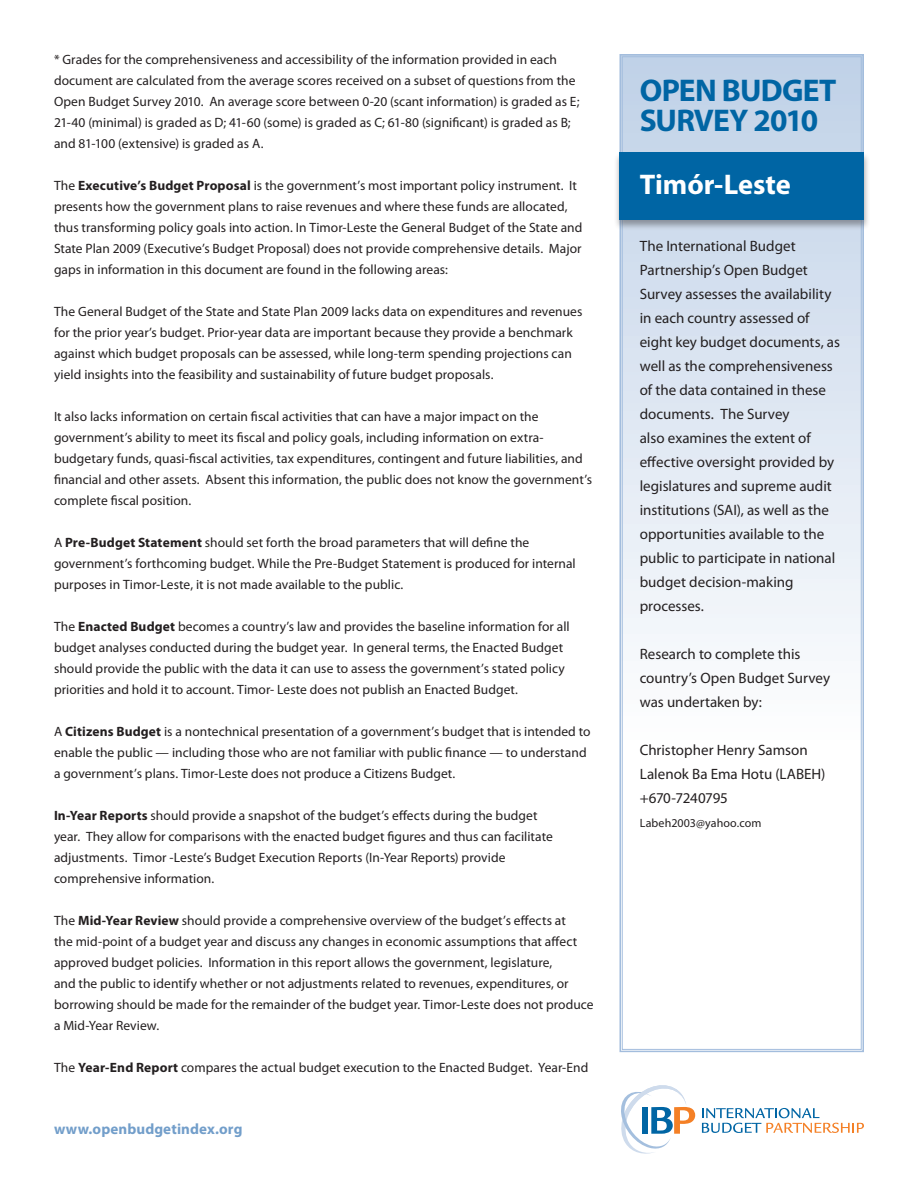
<style>
.page{position:relative;width:918px;height:1188px;background:#fff}
.page>*{position:absolute;margin:0;border:0;box-sizing:border-box;transform-origin:0 0}
.TX_H1{font:700 31.5px/30px "Myriad Pro";letter-spacing:-.025em;color:#0065a4}
.TX_H1-2{font:700 28.5px "Myriad Pro";letter-spacing:-.005em;color:#fff}
.TX_SIDEBAR{font:15px/24px "Myriad Pro";color:#231f20}
.URL{font:700 15px "Myriad Pro";letter-spacing:.01em;color:#729eca}
.TX_SIDEBAR-2{font:15px "Myriad Pro";letter-spacing:-.025em;color:#231f20}
.TEXT{font:13.5px/21px "Myriad Pro";letter-spacing:.005em;color:#231f20}
.TX_SIDEBAR_EMAIL{font:12px "Myriad Pro";letter-spacing:.01em;color:#231f20}
.s1{font-weight:700}
</style>
<div class="page">
<svg style="left:619px;top:54px;width:245px;height:999px"></svg>
<svg style="left:621px;top:1085px;width:74px;height:69px"></svg>
<svg style="left:702px;top:1108px;width:162px;height:25px"></svg>
<div style="left:613px;top:151px;width:257px;height:80px;background:#231f20;opacity:.4"></div>
<div style="left:620px;top:152px;width:244px;height:68px;background:#0065a4"></div>
<p class="TEXT" style="left:54px;top:49px;width:527px">* Grades for the comprehensiveness and accessibility of the information provided in each document are calculated from the average scores received on a subset of questions from the Open Budget Survey 2010. An average score between 0-20 (scant information) is graded as E; 21-40 (minimal) is graded as D; 41-60 (some) is graded as C; 61-80 (significant) is graded as B; and 81-100 (extensive) is graded as A.</p>
<p class="TEXT" style="left:54px;top:175px;width:530px">The <span class="s1">Executive’s Budget Proposal</span> is the government’s most important policy instrument. It presents how the government plans to raise revenues and where these funds are allocated, thus transforming policy goals into action. In Timor-Leste the General Budget of the State and State Plan 2009 (Executive’s Budget Proposal) does not provide comprehensive details. Major gaps in information in this document are found in the following areas:</p>
<p class="TEXT" style="left:54px;top:301px;width:530px">The General Budget of the State and State Plan 2009 lacks data on expenditures and revenues for the prior year’s budget. Prior-year data are important because they provide a benchmark against which budget proposals can be assessed, while long-term spending projections can yield insights into the feasibility and sustainability of future budget proposals.</p>
<p class="TEXT" style="left:54px;top:406px;width:540px">It also lacks information on certain fiscal activities that can have a major impact on the government’s ability to meet its fiscal and policy goals, including information on extra&shy;budgetary funds, quasi-fiscal activities, tax expenditures, contingent and future liabilities, and financial and other assets. Absent this information, the public does not know the government’s complete fiscal position.</p>
<p class="TEXT" style="left:54px;top:532px;width:523px">A <span class="s1">Pre-Budget Statement</span> should set forth the broad parameters that will define the government’s forthcoming budget. While the Pre-Budget Statement is produced for internal purposes in Timor-Leste, it is not made available to the public.</p>
<p class="TEXT" style="left:54px;top:616px;width:517px">The <span class="s1">Enacted Budget</span> becomes a country’s law and provides the baseline information for all budget analyses conducted during the budget year. In general terms, the Enacted Budget should provide the public with the data it can use to assess the government’s stated policy priorities and hold it to account. Timor- Leste does not publish an Enacted Budget.</p>
<p class="TEXT" style="left:54px;top:721px;width:538px">A <span class="s1">Citizens Budget</span> is a nontechnical presentation of a government’s budget that is intended to enable the public — including those who are not familiar with public finance — to understand a government’s plans. Timor-Leste does not produce a Citizens Budget.</p>
<p class="TEXT" style="left:54px;top:805px;width:500px"><span class="s1">In-Year Reports</span> should provide a snapshot of the budget’s effects during the budget year. They allow for comparisons with the enacted budget figures and thus can facilitate adjustments. Timor -Leste’s Budget Execution Reports (In-Year Reports) provide comprehensive information.</p>
<p class="TEXT" style="left:54px;top:910px;width:541px">The <span class="s1">Mid-Year Review</span> should provide a comprehensive overview of the budget’s effects at<br>the mid-point of a budget year and discuss any changes in economic assumptions that affect approved budget policies. Information in this report allows the government, legislature,<br>and the public to identify whether or not adjustments related to revenues, expenditures, or borrowing should be made for the remainder of the budget year. Timor-Leste does not produce a Mid-Year Review.</p>
<p class="TEXT" style="left:54px;top:1057px;width:536px">The <span class="s1">Year-End Report</span> compares the actual budget execution to the Enacted Budget. Year-End</p>
<p class="URL" style="left:54px;top:1119px;width:190px">www.openbudgetindex.org</p>
<p class="TX_H1" style="left:640px;top:75px;width:198px">OPEN BUDGET<br>SURVEY 2010</p>
<p class="TX_H1-2" style="left:640px;top:166px;width:153px">Timór-Leste</p>
<p class="TX_SIDEBAR" style="left:640px;top:234px;width:202px">The International Budget<br>Partnership’s Open Budget<br>Survey assesses the availability in each country assessed of eight key budget documents, as well as the comprehensiveness of the data contained in these documents. The Survey<br>also examines the extent of effective oversight provided by legislatures and supreme audit institutions (SAI), as well as the opportunities available to the public to participate in national budget decision-making processes.</p>
<p class="TX_SIDEBAR" style="left:640px;top:642px;width:192px">Research to complete this country’s Open Budget Survey was undertaken by:</p>
<p class="TX_SIDEBAR" style="left:640px;top:738px;width:170px">Christopher Henry Samson</p>
<p class="TX_SIDEBAR" style="left:640px;top:762px;width:187px">Lalenok Ba Ema Hotu (LABEH)</p>
<p class="TX_SIDEBAR-2" style="left:640px;top:789px;width:90px">+670-7240795</p>
<p class="TX_SIDEBAR_EMAIL" style="left:640px;top:816px;width:123px">Labeh2003@yahoo.com</p>
</div>
